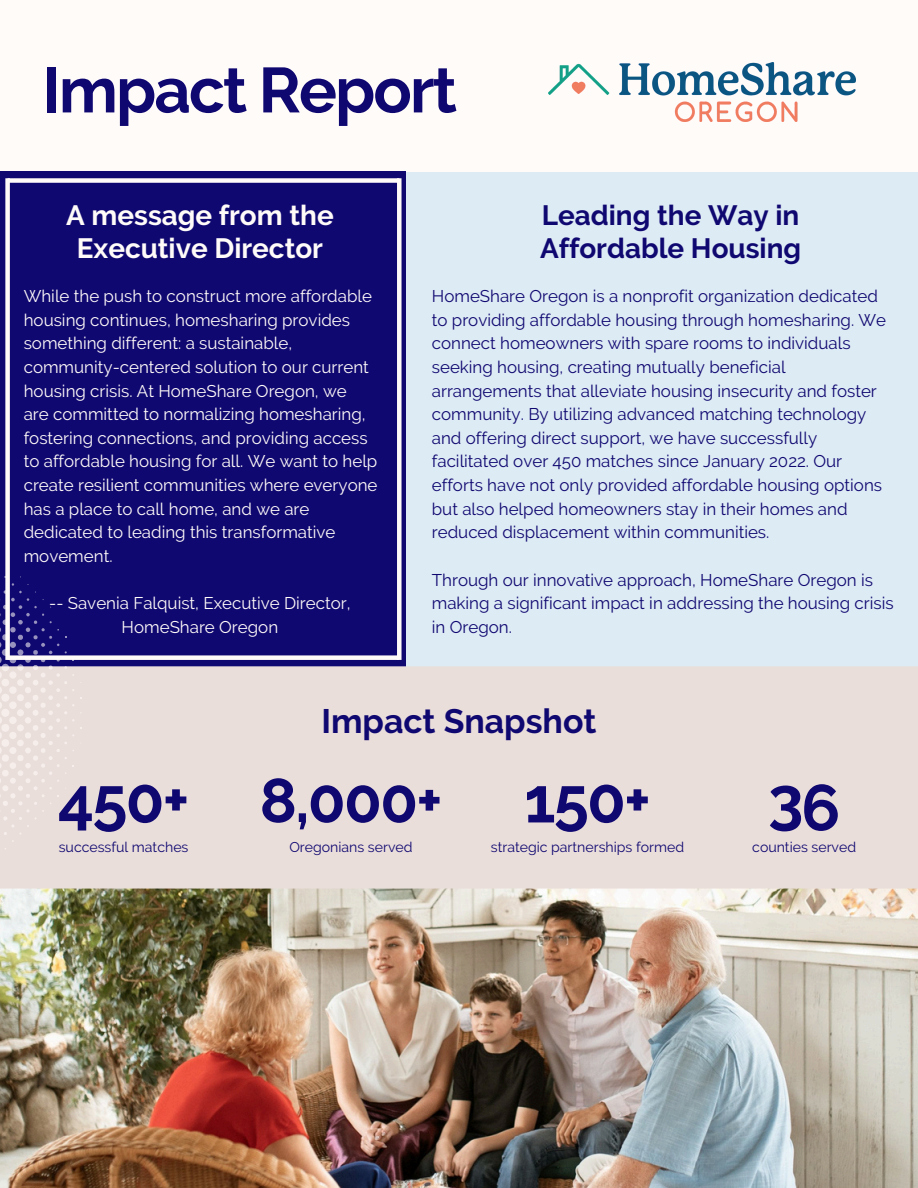
<style>
.page{position:relative;width:918px;height:1188px;background:#ddebf4}
.page>*{position:absolute;margin:0;border:0;box-sizing:border-box;transform-origin:0 0}
.t1{font:700 64.5px "Raleway";color:#100871}
.t2{font:700 63.45px "Raleway";letter-spacing:-.03em;color:#100871}
.t3{font:700 61.95px "Raleway";color:#100871}
.t4{font:700 33.9px "Raleway";color:#100871}
.t5{font:700 27.9px/32.7px "Raleway";color:#100871}
.t6{font:700 27.9px/32.7px "Raleway";color:#fffbf9;text-align:center}
.t7{font:16.95px/23.7px "Raleway";color:#100871}
.t8{font:16.95px/23.7px "Raleway";color:#fffbf9}
.t9{font:14.1px "Raleway";color:#100871}
</style>
<div class="page">
<div style="left:0;top:0;width:918px;height:172px;background:#fffbf9"></div>
<div style="left:0;top:172px;width:406px;height:660px;background:#100871"></div>
<img style="left:0;top:889px;width:918px;height:299px">
<div style="left:0;top:666px;width:918px;height:223px;background:#eadeda"></div>
<svg style="left:0;top:576px;width:81px;height:266px"></svg>
<img style="left:548px;top:63px;width:307px;height:58px">
<div style="left:8px;top:655px;width:391px;height:5px;background:#fffbf9"></div>
<div style="left:5px;top:178px;width:5px;height:482px;background:#fffbf9"></div>
<div style="left:8px;top:178px;width:391px;height:5px;background:#fffbf9"></div>
<div style="left:397px;top:178px;width:5px;height:482px;background:#fffbf9"></div>
<h3 class="t2" style="left:43px;top:53px;width:416px">Impact Report</h3>
<h4 class="t6" style="left:66px;top:199px;width:269px">A message from the<br>Executive Director</h4>
<h4 class="t8" style="left:24px;top:284px;width:355px">While the push to construct more affordable housing continues, homesharing provides something different: a sustainable, community-centered solution to our current housing crisis. At HomeShare Oregon, we<br>are committed to normalizing homesharing, fostering connections, and providing access to affordable housing for all. We want to help create resilient communities where everyone has a place to call home, and we are dedicated to leading this transformative movement.</h4>
<p class="t8" style="left:49px;top:591px;width:303px;text-align:center">-- Savenia Falquist, Executive Director,<br>HomeShare Oregon</p>
<h3 class="t5" style="left:540px;top:199px;width:263px">Leading the Way in<br>Affordable Housing</h3>
<h4 class="t7" style="left:432px;top:284px;width:456px">HomeShare Oregon is a nonprofit organization dedicated to providing affordable housing through homesharing. We connect homeowners with spare rooms to individuals seeking housing, creating mutually beneficial arrangements that alleviate housing insecurity and foster community. By utilizing advanced matching technology and offering direct support, we have successfully facilitated over 450 matches since January 2022. Our efforts have not only provided affordable housing options but also helped homeowners stay in their homes and reduced displacement within communities.</h4>
<h4 class="t7" style="left:432px;top:568px;width:463px">Through our innovative approach, HomeShare Oregon is making a significant impact in addressing the housing crisis in Oregon.</h4>
<h1 class="t4" style="left:321px;top:701px;width:277px">Impact Snapshot</h1>
<h1 class="t2" style="left:58px;top:763px;width:133px">450+</h1>
<p class="t3" style="left:260px;top:764px;width:184px">8,000+</p>
<h2 class="t9" style="left:289px;top:838px;width:125px">Oregonians served</h2>
<h1 class="t9" style="left:491px;top:838px;width:195px">strategic partnerships formed</h1>
<p class="t2" style="left:524px;top:763px;width:128px">150+</p>
<p class="t9" style="left:59px;top:838px;width:131px">successful matches</p>
<p class="t2" style="left:768px;top:762px;width:37px">3</p>
<p class="t1" style="left:801px;top:770px;width:41px">6</p>
<p class="t9" style="left:752px;top:838px;width:105px">counties served</p>
</div>
